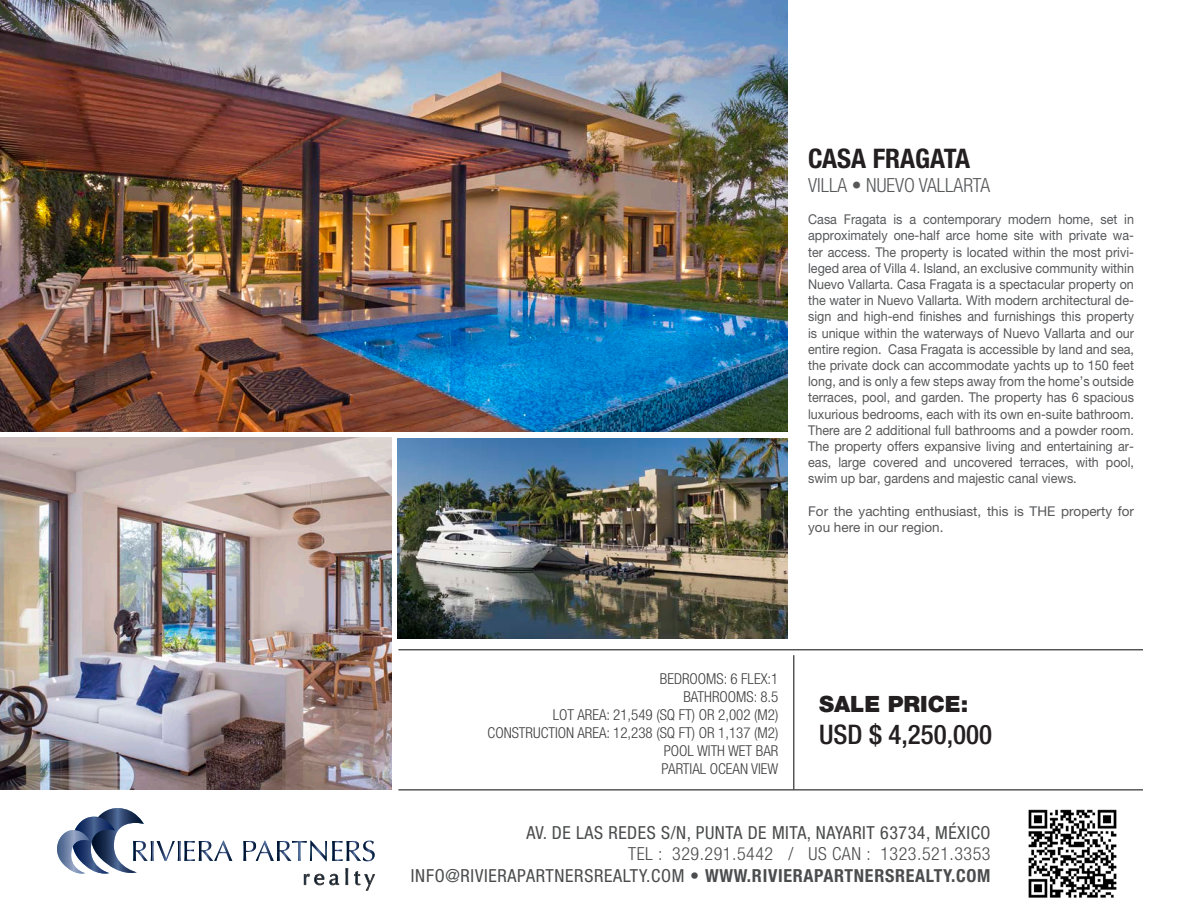
<style>
.page{position:relative;width:1188px;height:918px;background:#fff}
.page>*{position:absolute;margin:0;border:0;box-sizing:border-box;transform-origin:0 0}
.t1{font:500 condensed 27px "Helvetica Neue LT Pro";color:#231f20}
.t2{font:700 condensed 27px "Helvetica Neue LT Pro";color:#231f20}
.t3{font:900 22.5px "Helvetica Neue LT Pro";color:#231f20}
.t4{font:300 condensed 19.5px "Helvetica Neue LT Pro";color:#57585a}
.t5{font:condensed 18px "Helvetica Neue LT Pro";letter-spacing:.03em;color:#4b4c4d}
.t6{font:300 condensed 18px "Helvetica Neue LT Pro";letter-spacing:.03em;color:#4b4c4d}
.t7{font:300 condensed 15px/18px "Helvetica Neue LT Pro";color:#3e3e3f;text-align:right}
.t8{font:13.5px/16.2px "Helvetica Neue LT Pro";color:#57585a;text-align:justify;scale:.93 1}
.t9{font:13.5px/16.2px "Helvetica Neue LT Pro";color:#57585a}
.s1{font-weight:700}
</style>
<div class="page">
<img style="left:1028px;top:809px;width:89px;height:89px">
<hr style="left:398px;top:649px;width:745px;height:1px;background:#231f20">
<hr style="left:398px;top:789px;width:745px;height:1px;background:#231f20">
<hr style="left:793px;top:655px;width:1px;height:134px;background:#231f20">
<svg style="left:243px;top:841px;width:132px;height:20px"></svg>
<svg style="left:304px;top:874px;width:5px;height:11px"></svg>
<svg style="left:315px;top:874px;width:9px;height:11px"></svg>
<svg style="left:330px;top:874px;width:9px;height:11px"></svg>
<svg style="left:346px;top:868px;width:2px;height:17px"></svg>
<svg style="left:354px;top:871px;width:21px;height:19px"></svg>
<svg style="left:57px;top:808px;width:175px;height:66px"></svg>
<img style="left:0;top:0;width:788px;height:432px">
<img style="left:398px;top:438px;width:390px;height:201px">
<img style="left:0;top:438px;width:392px;height:351px">
<p class="t2" style="left:808px;top:142px;width:164px">CASA FRAGATA</p>
<p class="t4" style="left:808px;top:174px;width:183px">VILLA • NUEVO VALLARTA</p>
<p class="t8" style="left:808px;top:211px;width:352px">Casa Fragata is a contemporary modern home, set in approximately one-half arce home site with private wa&shy;ter access. The property is located within the most privi&shy;leged area of Villa 4. Island, an exclusive community within Nuevo Vallarta. Casa Fragata is a spectacular property on the water in Nuevo Vallarta. With modern architectural de&shy;sign and high-end finishes and furnishings this property is unique within the waterways of Nuevo Vallarta and our entire region. Casa Fragata is accessible by land and sea, the private dock can accommodate yachts up to 150 feet long, and is only a few steps away from the home’s outside terraces, pool, and garden. The property has 6 spacious luxurious bedrooms, each with its own en-suite bathroom.<br>There are 2 additional full bathrooms and a powder room.<br>The property offers expansive living and entertaining ar&shy;eas, large covered and uncovered terraces, with pool, swim up bar, gardens and majestic canal views.</p>
<p class="t9" style="left:808px;top:503px;width:327px">For the yachting enthusiast, this is THE property for you here in our region.</p>
<p class="t7" style="left:660px;top:669px;width:120px">BEDROOMS: 6 FLEX:1</p>
<p class="t7" style="left:488px;top:687px;width:292px">BATHROOMS: 8.5<br>LOT AREA: 21,549 (SQ FT) OR 2,002 (M2)<br>CONSTRUCTION AREA: 12,238 (SQ FT) OR 1,137 (M2)<br>POOL WITH WET BAR</p>
<p class="t7" style="left:662px;top:759px;width:118px">PARTIAL OCEAN VIEW</p>
<p class="t3" style="left:819px;top:690px;width:151px">SALE PRICE:</p>
<p class="t1" style="left:819px;top:718px;width:175px">USD $ 4,250,000</p>
<p class="t5" style="left:526px;top:822px;width:466px">AV. DE LAS REDES S/N, PUNTA DE MITA, NAYARIT 63734, MÉXICO</p>
<p class="t6" style="left:628px;top:844px;width:364px">TEL : 329.291.5442 / US CAN : 1323.521.3353</p>
<p class="t5" style="left:411px;top:865px;width:581px">INFO@RIVIERAPARTNERSREALTY.COM <span class="s1">• WWW.RIVIERAPARTNERSREALTY.COM</span></p>
</div>
